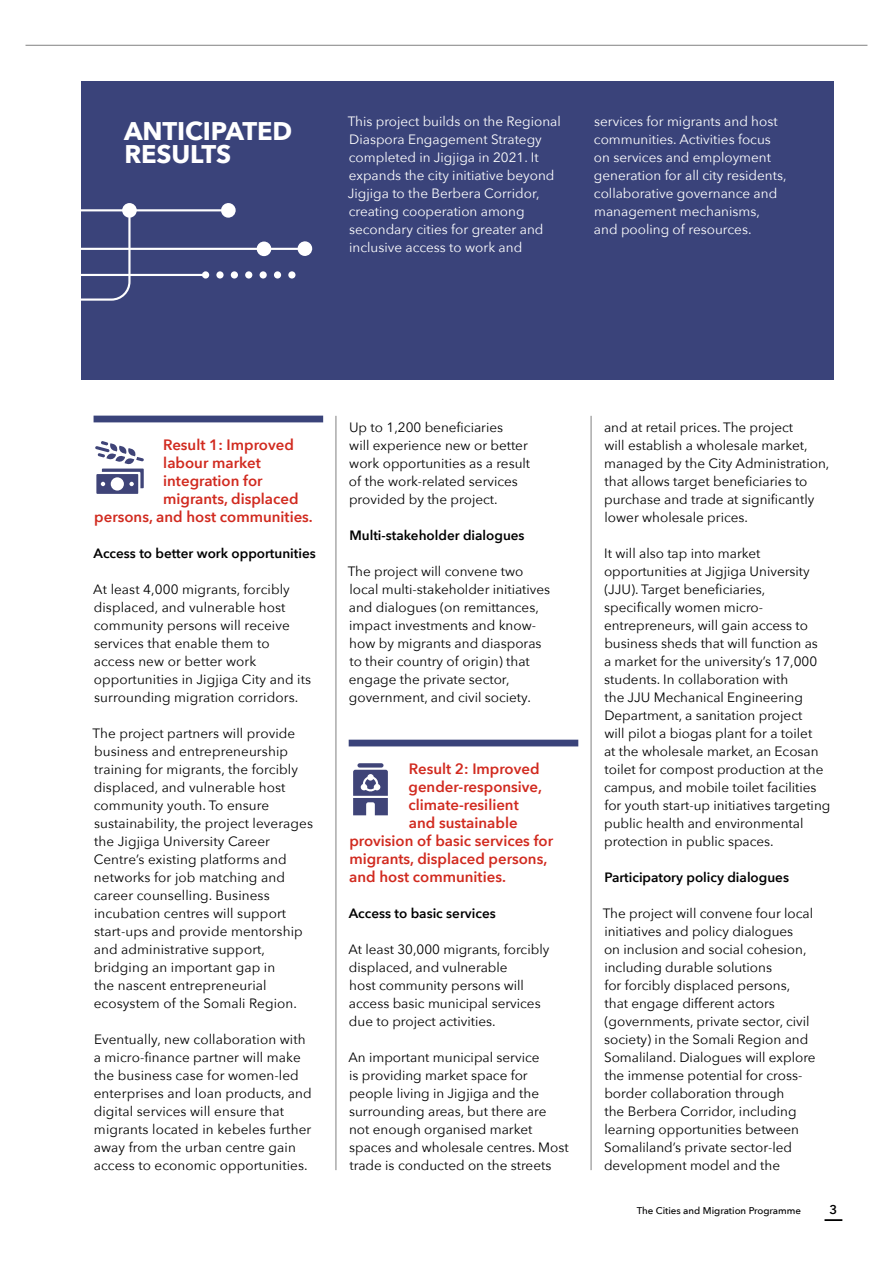
<style>
.page{position:relative;width:893px;height:1263px;background:#fff}
.page>*{position:absolute;margin:0;border:0;box-sizing:border-box;transform-origin:0 0}
.t1{font:700 25.5px/22.5px "Avenir Next";letter-spacing:-.005em;color:#fff}
.t2{font:600 15px "Avenir Next";color:#d12a1f}
.t3{font:13.5px/18px "Avenir Next";color:#000}
.t4{font:13.5px/18px "Avenir Next";color:#fff}
.t5{font:600 13.5px "Avenir Next";color:#000}
.t6{font:600 12.75px "Avenir Next";color:#000}
.t7{font:500 9.75px "Avenir Next";color:#000}
</style>
<div class="page">
<div style="left:81px;top:81px;width:752px;height:299px;background:#3a437a"></div>
<div style="left:94px;top:416px;width:229px;height:6px;background:#3a437a"></div>
<div style="left:349px;top:740px;width:229px;height:6px;background:#3a437a"></div>
<svg style="left:81px;top:203px;width:232px;height:98px"></svg>
<svg style="left:95px;top:441px;width:49px;height:53px"></svg>
<svg style="left:357px;top:763px;width:26px;height:4px"></svg>
<svg style="left:353px;top:770px;width:35px;height:45px"></svg>
<hr style="left:26px;top:45px;width:841px;height:1px;background:#818181">
<svg style="left:824px;top:1219px;width:18px;height:2px"></svg>
<hr style="left:336px;top:416px;width:1px;height:754px;background:#818181">
<hr style="left:591px;top:416px;width:1px;height:754px;background:#818181">
<h1 class="t1" style="left:124px;top:120px;width:170px">ANTICIPATED<br>RESULTS</h1>
<p class="t4" style="left:348px;top:112px;width:215px">This project builds on the Regional<br>Diaspora Engagement Strategy completed in Jigjiga in 2021. It expands the city initiative beyond<br>Jigjiga to the Berbera Corridor, creating cooperation among secondary cities for greater and inclusive access to work and</p>
<p class="t4" style="left:594px;top:112px;width:194px">services for migrants and host communities. Activities focus on services and employment generation for all city residents, collaborative governance and management mechanisms, and pooling of resources.</p>
<p class="t2" style="left:163px;top:432px;width:132px">Result 1: Improved</p>
<p class="t2" style="left:163px;top:450px;width:99px">labour market</p>
<p class="t2" style="left:163px;top:468px;width:101px">integration for</p>
<p class="t2" style="left:163px;top:486px;width:137px">migrants, displaced</p>
<p class="t2" style="left:94px;top:504px;width:220px">persons, and host communities.</p>
<p class="t5" style="left:94px;top:542px;width:224px">Access to better work opportunities</p>
<p class="t3" style="left:93px;top:580px;width:219px">At least 4,000 migrants, forcibly displaced, and vulnerable host community persons will receive services that enable them to access new or better work opportunities in Jigjiga City and its surrounding migration corridors.</p>
<p class="t3" style="left:93px;top:724px;width:222px">The project partners will provide business and entrepreneurship training for migrants, the forcibly displaced, and vulnerable host community youth. To ensure sustainability, the project leverages the Jigjiga University Career<br>Centre’s existing platforms and networks for job matching and career counselling. Business incubation centres will support start-ups and provide mentorship and administrative support, bridging an important gap in<br>the nascent entrepreneurial ecosystem of the Somali Region.</p>
<p class="t3" style="left:94px;top:1030px;width:220px">Eventually, new collaboration with a micro-finance partner will make the business case for women-led enterprises and loan products, and digital services will ensure that migrants located in kebeles further away from the urban centre gain access to economic opportunities.</p>
<p class="t3" style="left:349px;top:418px;width:183px">Up to 1,200 beneficiaries<br>will experience new or better work opportunities as a result of the work-related services provided by the project.</p>
<p class="t5" style="left:349px;top:524px;width:177px">Multi-stakeholder dialogues</p>
<p class="t3" style="left:348px;top:562px;width:204px">The project will convene two local multi-stakeholder initiatives and dialogues (on remittances, impact investments and know&shy;how by migrants and diasporas to their country of origin) that engage the private sector, government, and civil society.</p>
<p class="t2" style="left:409px;top:756px;width:132px">Result 2: Improved</p>
<p class="t2" style="left:409px;top:774px;width:135px">gender-responsive,</p>
<p class="t2" style="left:409px;top:792px;width:112px">climate-resilient</p>
<p class="t2" style="left:409px;top:810px;width:110px">and sustainable</p>
<p class="t2" style="left:349px;top:828px;width:205px">provision of basic services for</p>
<p class="t2" style="left:349px;top:846px;width:199px">migrants, displaced persons,</p>
<p class="t2" style="left:349px;top:864px;width:158px">and host communities.</p>
<p class="t5" style="left:349px;top:902px;width:149px">Access to basic services</p>
<p class="t3" style="left:348px;top:940px;width:202px">At least 30,000 migrants, forcibly displaced, and vulnerable<br>host community persons will access basic municipal services due to project activities.</p>
<p class="t3" style="left:348px;top:1048px;width:222px">An important municipal service<br>is providing market space for people living in Jigjiga and the surrounding areas, but there are not enough organised market spaces and wholesale centres. Most trade is conducted on the streets</p>
<p class="t3" style="left:604px;top:418px;width:227px">and at retail prices. The project<br>will establish a wholesale market, managed by the City Administration, that allows target beneficiaries to purchase and trade at significantly lower wholesale prices.</p>
<p class="t3" style="left:604px;top:544px;width:228px">It will also tap into market opportunities at Jigjiga University (JJU). Target beneficiaries, specifically women micro&shy;entrepreneurs, will gain access to business sheds that will function as<br>a market for the university’s 17,000 students. In collaboration with<br>the JJU Mechanical Engineering Department, a sanitation project<br>will pilot a biogas plant for a toilet<br>at the wholesale market, an Ecosan toilet for compost production at the campus, and mobile toilet facilities for youth start-up initiatives targeting public health and environmental protection in public spaces.</p>
<p class="t5" style="left:605px;top:866px;width:186px">Participatory policy dialogues</p>
<p class="t3" style="left:603px;top:904px;width:214px">The project will convene four local initiatives and policy dialogues<br>on inclusion and social cohesion, including durable solutions<br>for forcibly displaced persons,<br>that engage different actors (governments, private sector, civil society) in the Somali Region and<br>Somaliland. Dialogues will explore the immense potential for cross&shy;border collaboration through<br>the Berbera Corridor, including learning opportunities between<br>Somaliland’s private sector-led development model and the</p>
<p class="t7" style="left:637px;top:1202px;width:166px">The Cities and Migration Programme</p>
<p class="t6" style="left:830px;top:1198px;width:9px">3</p>
</div>
